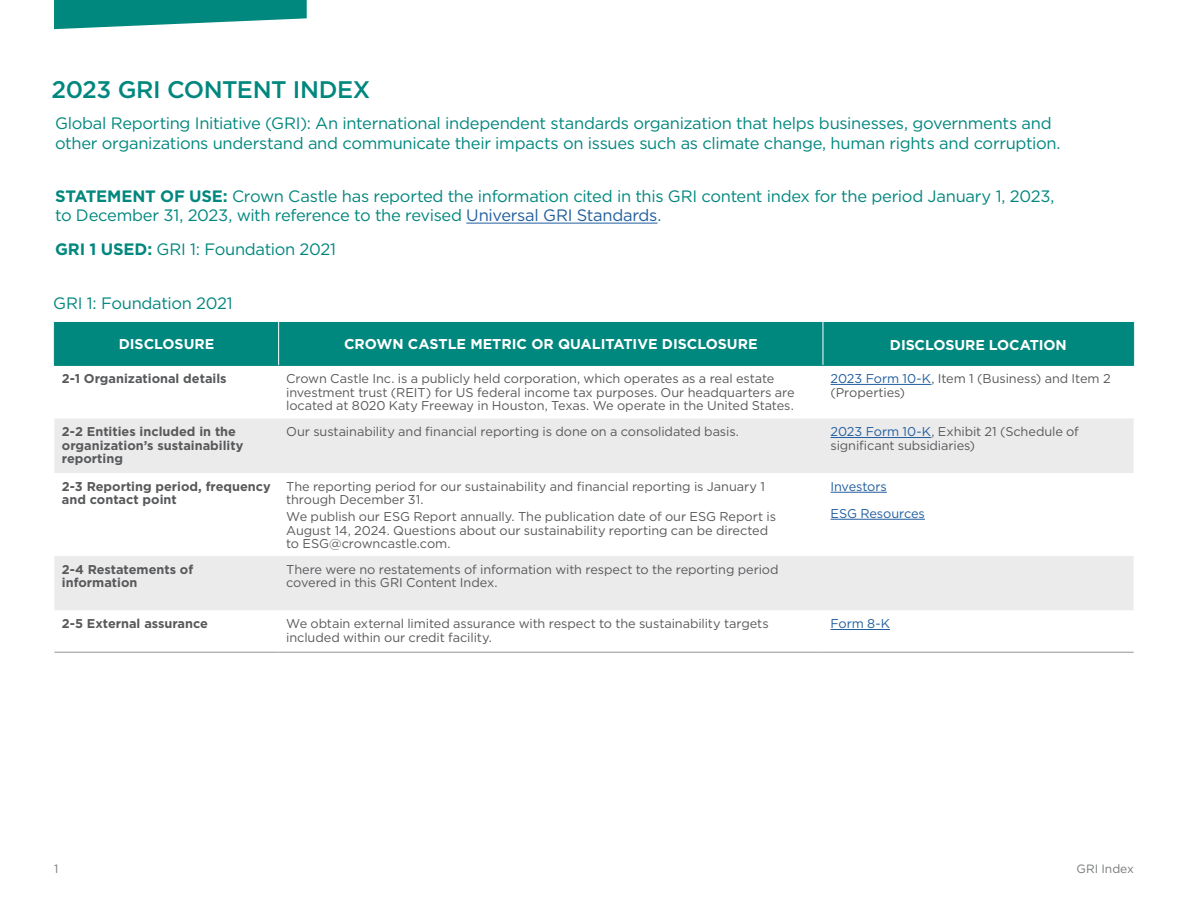
<style>
.page{position:relative;width:1188px;height:918px;background:#fff}
.page>*{position:absolute;margin:0;border:0;box-sizing:border-box;transform-origin:0 0}
.t1{font:500 24px "Gotham";letter-spacing:-.015em;color:#00877e}
.t2{font:16.5px/19.8px "Gotham";letter-spacing:-.02em;color:#00877e}
.t3{font:700 14.25px "Gotham";color:#fff}
.t4{font:12.75px/13.5px "Gotham";letter-spacing:-.005em;color:#58595b}
.t5{font:700 12.75px/13.5px "Gotham";color:#58595b}
.t6{font:12.75px/27px "Gotham";letter-spacing:-.005em;color:#215e9e}
.t7{font:12px "Gotham";color:#77787b}
.s1{font-weight:700}
.s2{color:#215e9e}
</style>
<div class="page">
<svg style="left:54px;top:0;width:253px;height:29px"></svg>
<hr style="left:466px;top:223px;width:191px;height:1px;background:#215e9e">
<div style="left:55px;top:322px;width:1078px;height:43px;background:#00877e"></div>
<div style="left:54px;top:418px;width:1080px;height:192px;background:#ebebec"></div>
<svg style="left:54px;top:473px;width:1080px;height:83px"></svg>
<svg style="left:54px;top:629px;width:1080px;height:23px"></svg>
<hr style="left:278px;top:322px;width:1px;height:43px;background:#fff">
<hr style="left:823px;top:322px;width:1px;height:43px;background:#fff">
<hr style="left:54px;top:365px;width:225px;height:1px;background:#00877e">
<hr style="left:279px;top:365px;width:544px;height:1px;background:#00877e">
<hr style="left:823px;top:365px;width:311px;height:1px;background:#00877e">
<hr style="left:54px;top:322px;width:1px;height:43px;background:#00877e">
<hr style="left:1133px;top:322px;width:1px;height:43px;background:#00877e">
<hr style="left:54px;top:652px;width:225px;height:1px;background:#939598">
<hr style="left:279px;top:652px;width:544px;height:1px;background:#939598">
<hr style="left:823px;top:652px;width:311px;height:1px;background:#939598">
<hr style="left:831px;top:384px;width:100px;height:1px;background:#215e9e">
<hr style="left:831px;top:437px;width:100px;height:1px;background:#215e9e">
<hr style="left:831px;top:492px;width:56px;height:1px;background:#215e9e">
<hr style="left:831px;top:519px;width:94px;height:1px;background:#215e9e">
<hr style="left:831px;top:629px;width:59px;height:1px;background:#215e9e">
<h1 class="t1" style="left:52px;top:74px;width:320px">2023 GRI CONTENT INDEX</h1>
<p class="t2" style="left:55px;top:113px;width:1007px">Global Reporting Initiative (GRI): An international independent standards organization that helps businesses, governments and other organizations understand and communicate their impacts on issues such as climate change, human rights and corruption.</p>
<p class="t2" style="left:55px;top:186px;width:1001px"><span class="s1">STATEMENT OF USE:</span> Crown Castle has reported the information cited in this GRI content index for the period January 1, 2023, to December 31, 2023, with reference to the revised <span class="s2">Universal GRI Standards</span>.</p>
<p class="t2" style="left:55px;top:239px;width:283px"><span class="s1">GRI 1 USED:</span> GRI 1: Foundation 2021</p>
<p class="t2" style="left:53px;top:293px;width:181px">GRI 1: Foundation 2021</p>
<p class="t3" style="left:119px;top:335px;width:97px">DISCLOSURE</p>
<p class="t3" style="left:344px;top:335px;width:415px">CROWN CASTLE METRIC OR QUALITATIVE DISCLOSURE</p>
<p class="t3" style="left:890px;top:335px;width:178px">DISCLOSURE LOCATION</p>
<p class="t5" style="left:62px;top:372px;width:166px">2-1 Organizational details</p>
<p class="t4" style="left:286px;top:372px;width:510px">Crown Castle Inc. is a publicly held corporation, which operates as a real estate investment trust (REIT) for US federal income tax purposes. Our headquarters are located at 8020 Katy Freeway in Houston, Texas. We operate in the United States.</p>
<p class="t4" style="left:831px;top:372px;width:282px"><span class="s2">2023 Form 10-K</span>, Item 1 (Business) and Item 2 (Properties)</p>
<p class="t5" style="left:62px;top:425px;width:183px">2-2 Entities included in the organization’s sustainability reporting</p>
<p class="t4" style="left:286px;top:425px;width:454px">Our sustainability and financial reporting is done on a consolidated basis.</p>
<p class="t4" style="left:831px;top:425px;width:250px"><span class="s2">2023 Form 10-K</span>, Exhibit 21 (Schedule of significant subsidiaries)</p>
<p class="t5" style="left:62px;top:480px;width:210px">2-3 Reporting period, frequency and contact point</p>
<p class="t4" style="left:286px;top:479px;width:480px">The reporting period for our sustainability and financial reporting is January 1 through December 31.</p>
<p class="t4" style="left:286px;top:510px;width:491px">We publish our ESG Report annually. The publication date of our ESG Report is<br>August 14, 2024. Questions about our sustainability reporting can be directed to ESG@crowncastle.com.</p>
<p class="t6" style="left:831px;top:473px;width:96px">Investors<br>ESG Resources</p>
<p class="t5" style="left:62px;top:562px;width:133px">2-4 Restatements of information</p>
<p class="t4" style="left:286px;top:562px;width:494px">There were no restatements of information with respect to the reporting period covered in this GRI Content Index.</p>
<p class="t5" style="left:62px;top:617px;width:147px">2-5 External assurance</p>
<p class="t4" style="left:286px;top:617px;width:484px">We obtain external limited assurance with respect to the sustainability targets included within our credit facility.</p>
<p class="t6" style="left:831px;top:610px;width:61px">Form 8-K</p>
<p class="t7" style="left:54px;top:861px;width:6px">1</p>
<p class="t7" style="left:1077px;top:861px;width:59px">GRI Index</p>
</div>
